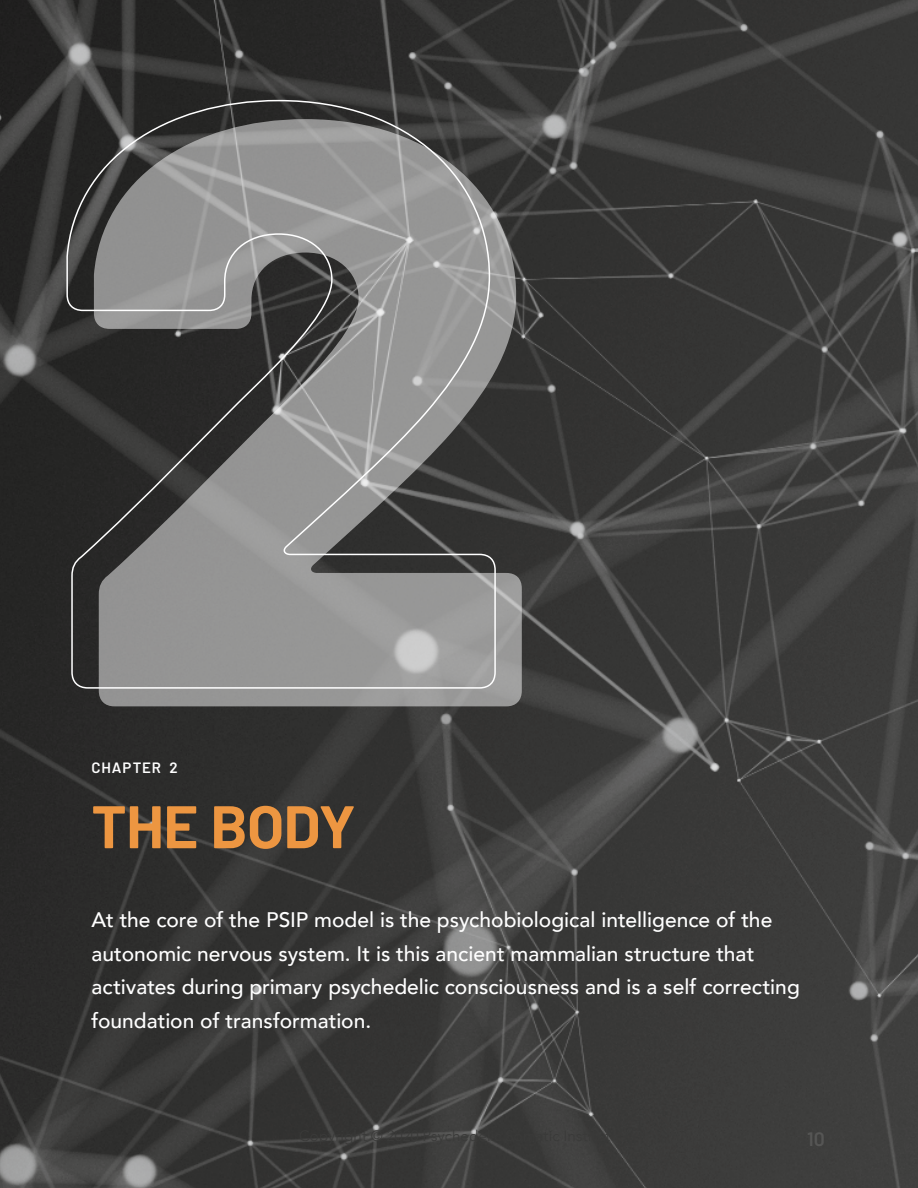
<style>
.page{position:relative;width:918px;height:1188px;background:#fff}
.page>*{position:absolute;margin:0;border:0;box-sizing:border-box;transform-origin:0 0}
.t1{font:900 829.5px "Barlow";color:#fff}
.t2{font:700 60px "Barlow";letter-spacing:-.01em;color:#ed9641}
.t3{font:500 21px/33.8px "Avenir";color:#fff}
.t4{font:600 19.5px "Barlow";color:#565655}
.t5{font:600 15px "Barlow";letter-spacing:.065em;color:#fff}
</style>
<div class="page">
<img style="left:0;top:0;width:918px;height:1188px">
<h1 class="t1" style="left:69px;top:-107px;width:479px">2</h1>
<p class="t5" style="left:92px;top:759px;width:88px">CHAPTER 2</p>
<h2 class="t2" style="left:92px;top:789px;width:266px">THE BODY</h2>
<p class="t3" style="left:92px;top:902px;width:710px">At the core of the PSIP model is the psychobiological intelligence of the autonomic nervous system. It is this ancient mammalian structure that activates during primary psychedelic consciousness and is a self correcting foundation of transformation.</p>
<p class="t4" style="left:807px;top:1127px;width:19px">10</p>
</div>
